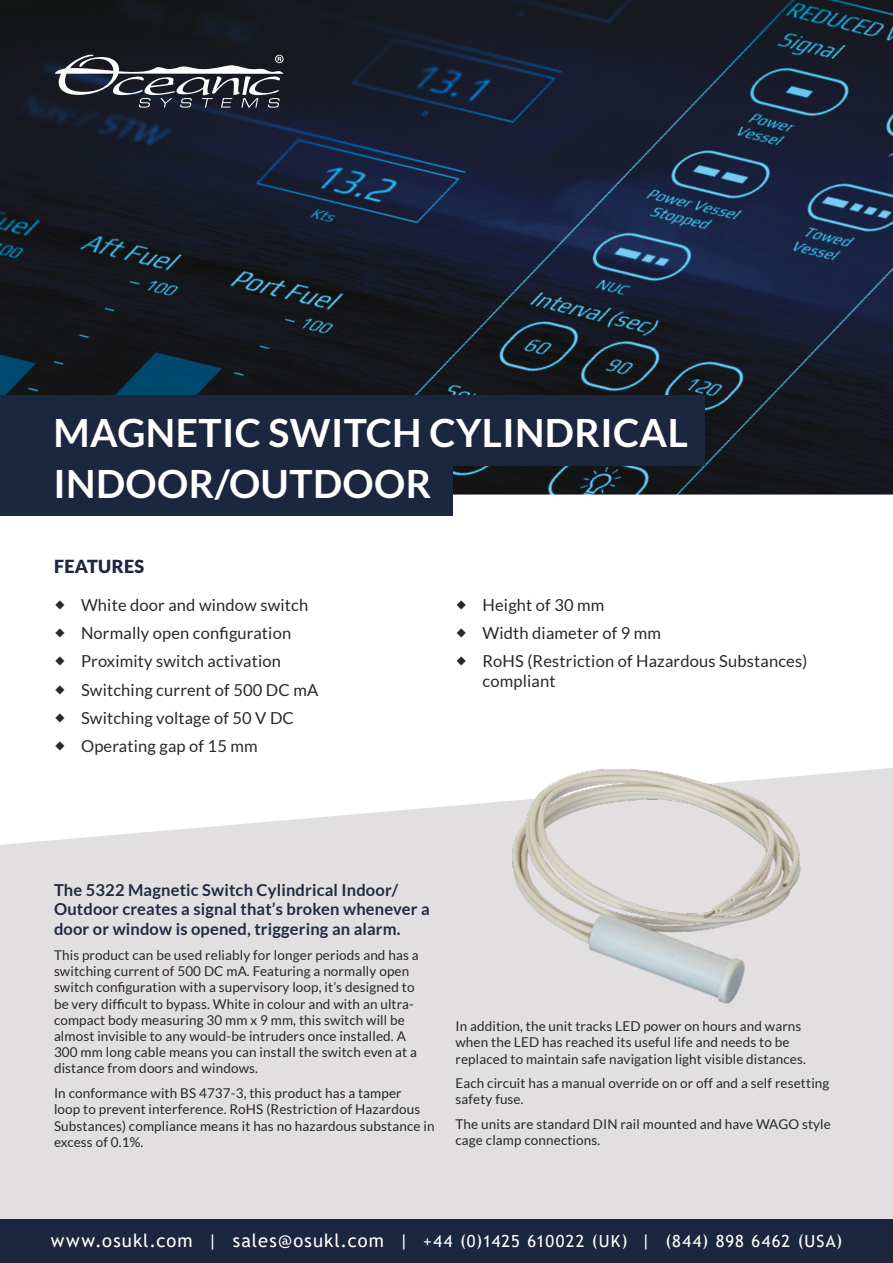
<style>
.page{position:relative;width:893px;height:1263px;background:#fff}
.page>*{position:absolute;margin:0;border:0;box-sizing:border-box;transform-origin:0 0}
.t1{font:700 39px/51px "Lato";letter-spacing:.01em;color:#fff}
.t2{font:900 18px "Lato";letter-spacing:.02em;color:#1b263f}
.t3{font:16.65px "Trebuchet MS";letter-spacing:.07em;color:#fff}
.t4{font:16.5px/28.3px "Lato";letter-spacing:.01em;color:#282827}
.t5{font:700 16.5px/19.8px "Lato";letter-spacing:.01em;color:#222b44}
.t6{font:13.5px/16.2px "Lato";letter-spacing:.01em;color:#282827}
.s1{font-size:18.3px}
</style>
<div class="page">
<svg style="left:0;top:768px;width:893px;height:452px;background:#e2e1e1"></svg>
<div style="left:0;top:1220px;width:893px;height:43px;background:#1b263f"></div>
<img style="left:0;top:0;width:893px;height:495px">
<div style="left:0;top:445px;width:452px;height:71px;background:#1b263f"></div>
<div style="left:0;top:395px;width:704px;height:71px;background:#1b263f"></div>
<svg style="left:55px;top:55px;width:229px;height:53px;background:#4a4d55"></svg>
<img style="left:455px;top:768px;width:391px;height:252px">
<h1 class="t1" style="left:54px;top:407px;width:636px">MAGNETIC SWITCH CYLINDRICAL<br>INDOOR/OUTDOOR</h1>
<h2 class="t2" style="left:54px;top:556px;width:92px">FEATURES</h2>
<p class="t4" style="left:81px;top:590px;width:239px">White door and window switch<br>Normally open configuration<br>Proximity switch activation<br>Switching current of 500 DC mA<br>Switching voltage of 50 V DC<br>Operating gap of 15 mm</p>
<p class="t4" style="left:482px;top:590px;width:326px">Height of 30 mm<br>Width diameter of 9 mm<br>RoHS (Restriction of Hazardous Substances)</p>
<p class="t4" style="left:482px;top:667px;width:74px">compliant</p>
<p class="t5" style="left:54px;top:879px;width:377px">The 5322 Magnetic Switch Cylindrical Indoor/<br>Outdoor creates a signal that’s broken whenever a door or window is opened, triggering an alarm.</p>
<p class="t6" style="left:54px;top:947px;width:366px">This product can be used reliably for longer periods and has a switching current of 500 DC mA. Featuring a normally open switch configuration with a supervisory loop, it’s designed to be very difficult to bypass. White in colour and with an ultra&shy;compact body measuring 30 mm x 9 mm, this switch will be almost invisible to any would-be intruders once installed. A 300 mm long cable means you can install the switch even at a distance from doors and windows.</p>
<p class="t6" style="left:54px;top:1085px;width:382px">In conformance with BS 4737-3, this product has a tamper<br>loop to prevent interference. RoHS (Restriction of Hazardous Substances) compliance means it has no hazardous substance in excess of 0.1%.</p>
<p class="t6" style="left:455px;top:1018px;width:352px">In addition, the unit tracks LED power on hours and warns when the LED has reached its useful life and needs to be replaced to maintain safe navigation light visible distances.</p>
<p class="t6" style="left:455px;top:1075px;width:375px">Each circuit has a manual override on or off and a self resetting safety fuse.</p>
<p class="t6" style="left:455px;top:1116px;width:377px">The units are standard DIN rail mounted and have WAGO style cage clamp connections.</p>
<p class="t3" style="left:51px;top:1230px;width:793px"><span class="s1">www.osukl.com | sales@osukl.com |</span> +44 (0)1425 610022 (UK) <span class="s1">|</span> (844) 898 6462 (USA)</p>
</div>
